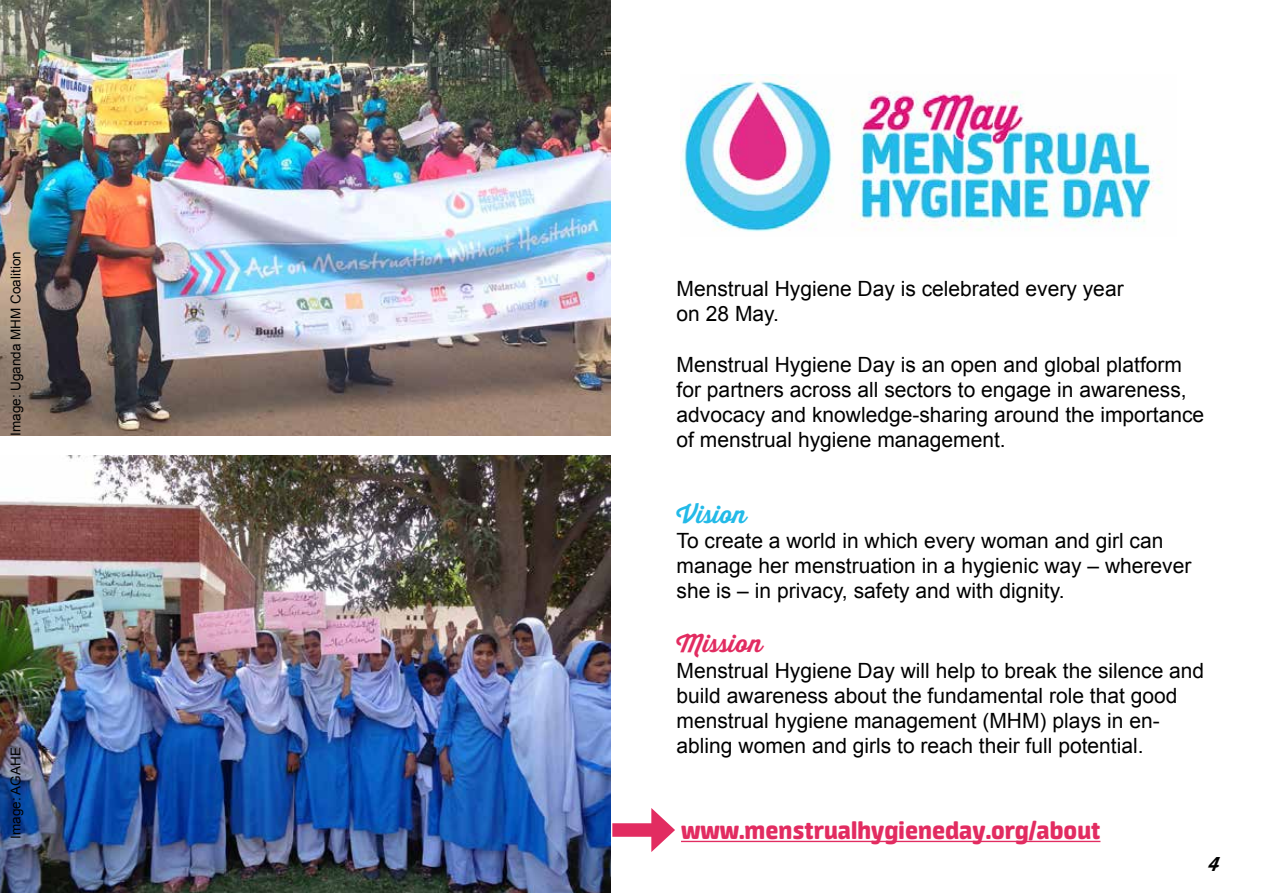
<style>
.page{position:relative;width:1263px;height:893px;background:#fff}
.page>*{position:absolute;margin:0;border:0;box-sizing:border-box;transform-origin:0 0}
.t1{font:800 27px "Neuron";color:#e22c61}
.t2{font:700 24px "Thirsty Script";color:#e22c61}
.t3{font:700 24px "Thirsty Script";color:#23bae8}
.t4{font:21px/25.2px "Arial";color:#000}
.t5{font:700 19.5px "Thirsty Script";color:#000}
.t6{font:13.5px "Arial";color:#000}
</style>
<div class="page">
<img style="left:680px;top:74px;width:483px;height:158px">
<img style="left:0;top:455px;width:610px;height:438px">
<hr style="left:681px;top:841px;width:419px;height:1px;background:#e22c61">
<div style="left:612px;top:823px;width:49px;height:14px;background:#e22c61"></div>
<svg style="left:651px;top:808px;width:24px;height:44px"></svg>
<img style="left:0;top:0;width:610px;height:436px">
<p class="t6" style="left:7px;top:436px;width:186px;rotate:-90deg">Image: Uganda MHM Coalition</p>
<p class="t6" style="left:7px;top:839px;width:93px;rotate:-90deg">Image: AGAHE</p>
<p class="t4" style="left:677px;top:276px;width:448px">Menstrual Hygiene Day is celebrated every year on 28 May.</p>
<p class="t4" style="left:677px;top:352px;width:529px">Menstrual Hygiene Day is an open and global platform for partners across all sectors to engage in awareness, advocacy and knowledge-sharing around the importance of menstrual hygiene management.</p>
<p class="t3" style="left:677px;top:496px;width:72px">Vision</p>
<p class="t4" style="left:677px;top:528px;width:516px">To create a world in which every woman and girl can manage her menstruation in a hygienic way – wherever she is – in privacy, safety and with dignity.</p>
<p class="t2" style="left:677px;top:626px;width:87px">Mission</p>
<p class="t4" style="left:677px;top:658px;width:529px">Menstrual Hygiene Day will help to break the silence and build awareness about the fundamental role that good menstrual hygiene management (MHM) plays in en&shy;abling women and girls to reach their full potential.</p>
<p class="t1" style="left:681px;top:814px;width:421px">www.menstrualhygieneday.org/about</p>
<p class="t5" style="left:1209px;top:850px;width:12px">4</p>
</div>
